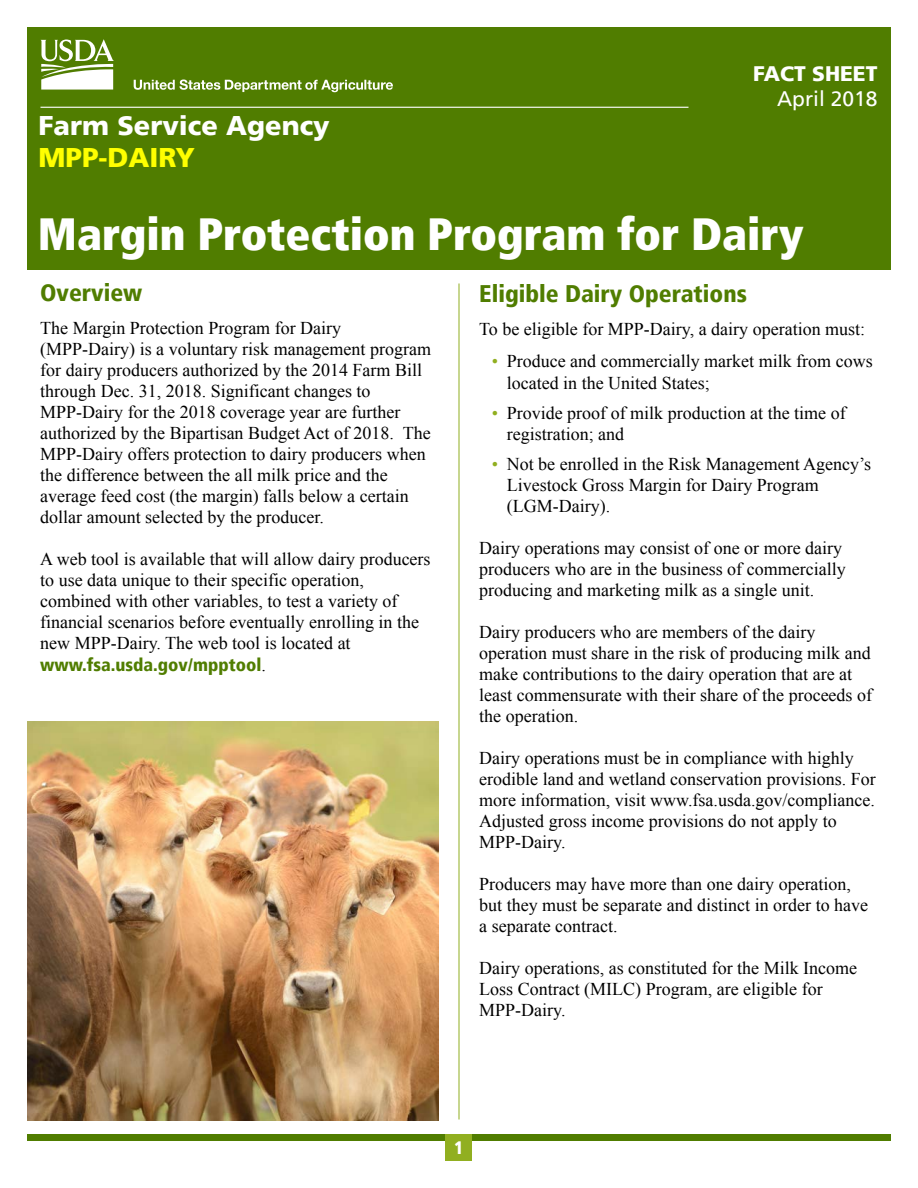
<style>
.page{position:relative;width:918px;height:1188px;background:#fff}
.page>*{position:absolute;margin:0;border:0;box-sizing:border-box;transform-origin:0 0}
.t1{font:900 condensed 45px "Frutiger LT";color:#fff}
.t2{font:900 27px "Frutiger LT";color:#fff}
.t3{font:900 27px "Frutiger LT";color:#ff0}
.t4{font:900 condensed 24px "Frutiger LT";color:#507d00}
.t5{font:900 21px "Frutiger LT";color:#fff}
.t6{font:21px "Frutiger LT";color:#fff}
.t7{font:18px/21px "Times New Roman";color:#000}
.t8{font:900 condensed 18px "Frutiger LT";color:#507d00}
.t9{font:900 condensed 18px "Frutiger LT";color:#fff}
.s1{font-family:"Times New Roman";font-weight:400;font-stretch:normal;color:#000}
.s2{color:#91af20}
</style>
<div class="page">
<div style="left:27px;top:27px;width:864px;height:243px;background:#507d00"></div>
<svg style="left:40px;top:39px;width:74px;height:51px"></svg>
<svg style="left:134px;top:80px;width:259px;height:12px"></svg>
<hr style="left:40px;top:107px;width:648px;height:1px;background:#fff">
<hr style="left:459px;top:284px;width:1px;height:835px;background:#91af20">
<div style="left:27px;top:1134px;width:864px;height:7px;background:#507d00"></div>
<div style="left:446px;top:1134px;width:26px;height:27px;background:#91af20"></div>
<img style="left:27px;top:722px;width:412px;height:399px">
<h2 class="t2" style="left:39px;top:109px;width:293px">Farm Service Agency</h2>
<h2 class="t3" style="left:39px;top:142px;width:158px">MPP-DAIRY</h2>
<p class="t5" style="left:753px;top:61px;width:126px">FACT SHEET</p>
<p class="t6" style="left:777px;top:87px;width:102px">April 2018</p>
<h1 class="t1" style="left:38px;top:207px;width:767px">Margin Protection Program for Dairy</h1>
<h3 class="t4" style="left:40px;top:278px;width:104px">Overview</h3>
<p class="t7" style="left:40px;top:317px;width:392px">The Margin Protection Program for Dairy (MPP-Dairy) is a voluntary risk management program for dairy producers authorized by the 2014 Farm Bill through Dec. 31, 2018. Significant changes to MPP-Dairy for the 2018 coverage year are further authorized by the Bipartisan Budget Act of 2018. The MPP-Dairy offers protection to dairy producers when the difference between the all milk price and the average feed cost (the margin) falls below a certain dollar amount selected by the producer.</p>
<p class="t7" style="left:40px;top:548px;width:392px">A web tool is available that will allow dairy producers to use data unique to their specific operation, combined with other variables, to test a variety of financial scenarios before eventually enrolling in the new MPP-Dairy. The web tool is located at</p>
<p class="t8" style="left:40px;top:654px;width:227px">www.fsa.usda.gov/mpptool<span class="s1">.</span></p>
<h3 class="t4" style="left:479px;top:279px;width:269px">Eligible Dairy Operations</h3>
<p class="t7" style="left:479px;top:318px;width:388px">To be eligible for MPP-Dairy, a dairy operation must:</p>
<p class="t7" style="left:507px;top:351px;width:367px;text-indent:-15px"><span class="s2">•</span> Produce and commercially market milk from cows located in the United States;</p>
<p class="t7" style="left:507px;top:402px;width:340px;text-indent:-15px"><span class="s2">•</span> Provide proof of milk production at the time of registration; and</p>
<p class="t7" style="left:507px;top:453px;width:366px;text-indent:-15px"><span class="s2">•</span> Not be enrolled in the Risk Management Agency’s<br>Livestock Gross Margin for Dairy Program (LGM-Dairy).</p>
<p class="t7" style="left:479px;top:537px;width:368px">Dairy operations may consist of one or more dairy producers who are in the business of commercially producing and marketing milk as a single unit.</p>
<p class="t7" style="left:479px;top:621px;width:394px">Dairy producers who are members of the dairy operation must share in the risk of producing milk and make contributions to the dairy operation that are at least commensurate with their share of the proceeds of the operation.</p>
<p class="t7" style="left:479px;top:747px;width:398px">Dairy operations must be in compliance with highly erodible land and wetland conservation provisions. For more information, visit www.fsa.usda.gov/compliance.<br>Adjusted gross income provisions do not apply to MPP-Dairy.</p>
<p class="t7" style="left:479px;top:873px;width:390px">Producers may have more than one dairy operation, but they must be separate and distinct in order to have a separate contract.</p>
<p class="t7" style="left:479px;top:957px;width:379px">Dairy operations, as constituted for the Milk Income<br>Loss Contract (MILC) Program, are eligible for<br>MPP-Dairy.</p>
<p class="t9" style="left:454px;top:1137px;width:11px">1</p>
</div>
